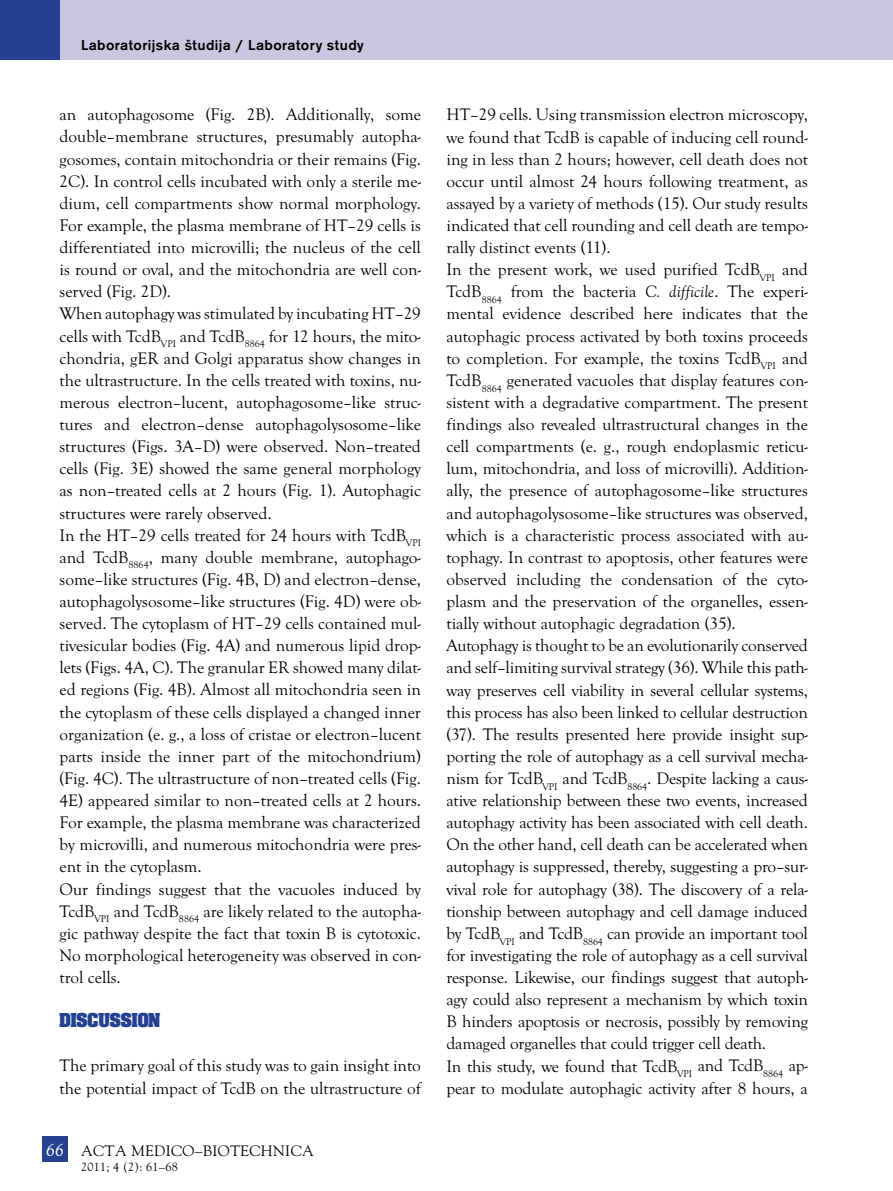
<style>
.page{position:relative;width:893px;height:1191px;background:#fff}
.page>*{position:absolute;margin:0;border:0;box-sizing:border-box;transform-origin:0 0}
.t1{font:700 21px "Aachen PCE";color:#25408f}
.t2{font:17.25px/22px "Goudy Old Sty TCE";color:#000}
.t3{font:500 15px "Accius TCE";letter-spacing:.025em;color:#000}
.t4{font:15px "MM Goudy";letter-spacing:.025em;color:#000}
.t5{font:12px "MM Goudy";letter-spacing:.025em;color:#000}
.s1{font-family:"Goudy Old Sty TCE";font-style:italic;font-size:18px;color:#fff}
.s2{font-style:italic}
</style>
<div class="page">
<div style="left:42px;top:1135px;width:26px;height:26px;background:#25408f"></div>
<div style="left:0;top:0;width:893px;height:60px;background:#c8c7df"></div>
<div style="left:0;top:0;width:60px;height:60px;background:#25408f"></div>
<p class="t3" style="left:81px;top:36px;width:284px">Laboratorijska študija / Laboratory study</p>
<p class="t2" style="left:60px;top:104px;width:363px">an autophagosome (Fig. 2B). Additionally, some double–membrane structures, presumably autopha&shy;gosomes, contain mitochondria or their remains (Fig.<br>2C). In control cells incubated with only a sterile me&shy;dium, cell compartments show normal morphology.<br>For example, the plasma membrane of HT–29 cells is differentiated into microvilli; the nucleus of the cell is round or oval, and the mitochondria are well con&shy;served (Fig. 2D).<br>When autophagy was stimulated by incubating HT–29 cells with TcdB<sub>VPI</sub> and TcdB<sub>8864</sub> for 12 hours, the mito&shy;chondria, gER and Golgi apparatus show changes in the ultrastructure. In the cells treated with toxins, nu&shy;merous electron–lucent, autophagosome–like struc&shy;tures and electron–dense autophagolysosome–like structures (Figs. 3A–D) were observed. Non–treated cells (Fig. 3E) showed the same general morphology as non–treated cells at 2 hours (Fig. 1). Autophagic structures were rarely observed.<br>In the HT–29 cells treated for 24 hours with TcdB<sub>VPI </sub>and TcdB<sub>8864</sub>, many double membrane, autophago&shy;some–like structures (Fig. 4B, D) and electron–dense, autophagolysosome–like structures (Fig. 4D) were ob&shy;served. The cytoplasm of HT–29 cells contained mul&shy;tivesicular bodies (Fig. 4A) and numerous lipid drop&shy;lets (Figs. 4A, C). The granular ER showed many dilat&shy;ed regions (Fig. 4B). Almost all mitochondria seen in the cytoplasm of these cells displayed a changed inner organization (e. g., a loss of cristae or electron–lucent parts inside the inner part of the mitochondrium) (Fig. 4C). The ultrastructure of non–treated cells (Fig.<br>4E) appeared similar to non–treated cells at 2 hours.<br>For example, the plasma membrane was characterized by microvilli, and numerous mitochondria were pres&shy;ent in the cytoplasm.<br>Our findings suggest that the vacuoles induced by TcdB<sub>VPI</sub> and TcdB<sub>8864</sub> are likely related to the autopha&shy;gic pathway despite the fact that toxin B is cytotoxic.<br>No morphological heterogeneity was observed in con&shy;trol cells.</p>
<p class="t1" style="left:60px;top:1009px;width:102px">DISCUSSION</p>
<p class="t2" style="left:60px;top:1055px;width:363px">The primary goal of this study was to gain insight into the potential impact of TcdB on the ultrastructure of</p>
<p class="t4" style="left:46px;top:1141px;width:269px"><span class="s1">66</span> ACTA MEDICO–BIOTECHNICA</p>
<p class="t5" style="left:81px;top:1159px;width:98px">2011; 4 (2): 61–68</p>
<p class="t2" style="left:446px;top:104px;width:363px">HT–29 cells. Using transmission electron microscopy, we found that TcdB is capable of inducing cell round&shy;ing in less than 2 hours; however, cell death does not occur until almost 24 hours following treatment, as assayed by a variety of methods (15). Our study results indicated that cell rounding and cell death are tempo&shy;rally distinct events (11).<br>In the present work, we used purified TcdB<sub>VPI</sub> and TcdB<sub>8864</sub> from the bacteria <span class="s2">C. difficile</span>. The experi&shy;mental evidence described here indicates that the autophagic process activated by both toxins proceeds to completion. For example, the toxins TcdB<sub>VPI</sub> and TcdB<sub>8864</sub> generated vacuoles that display features con&shy;sistent with a degradative compartment. The present findings also revealed ultrastructural changes in the cell compartments (e. g., rough endoplasmic reticu&shy;lum, mitochondria, and loss of microvilli). Addition&shy;ally, the presence of autophagosome–like structures and autophagolysosome–like structures was observed, which is a characteristic process associated with au&shy;tophagy. In contrast to apoptosis, other features were observed including the condensation of the cyto&shy;plasm and the preservation of the organelles, essen&shy;tially without autophagic degradation (35).<br>Autophagy is thought to be an evolutionarily conserved and self–limiting survival strategy (36). While this path&shy;way preserves cell viability in several cellular systems, this process has also been linked to cellular destruction (37). The results presented here provide insight sup&shy;porting the role of autophagy as a cell survival mecha&shy;nism for TcdB<sub>VPI</sub> and TcdB<sub>8864</sub>. Despite lacking a caus&shy;ative relationship between these two events, increased autophagy activity has been associated with cell death.<br>On the other hand, cell death can be accelerated when autophagy is suppressed, thereby, suggesting a pro–sur&shy;vival role for autophagy (38). The discovery of a rela&shy;tionship between autophagy and cell damage induced by TcdB<sub>VPI</sub> and TcdB<sub>8864</sub> can provide an important tool for investigating the role of autophagy as a cell survival response. Likewise, our findings suggest that autoph&shy;agy could also represent a mechanism by which toxin B hinders apoptosis or necrosis, possibly by removing damaged organelles that could trigger cell death.<br>In this study, we found that TcdB<sub>VPI</sub> and TcdB<sub>8864</sub> ap&shy;pear to modulate autophagic activity after 8 hours, a</p>
</div>
